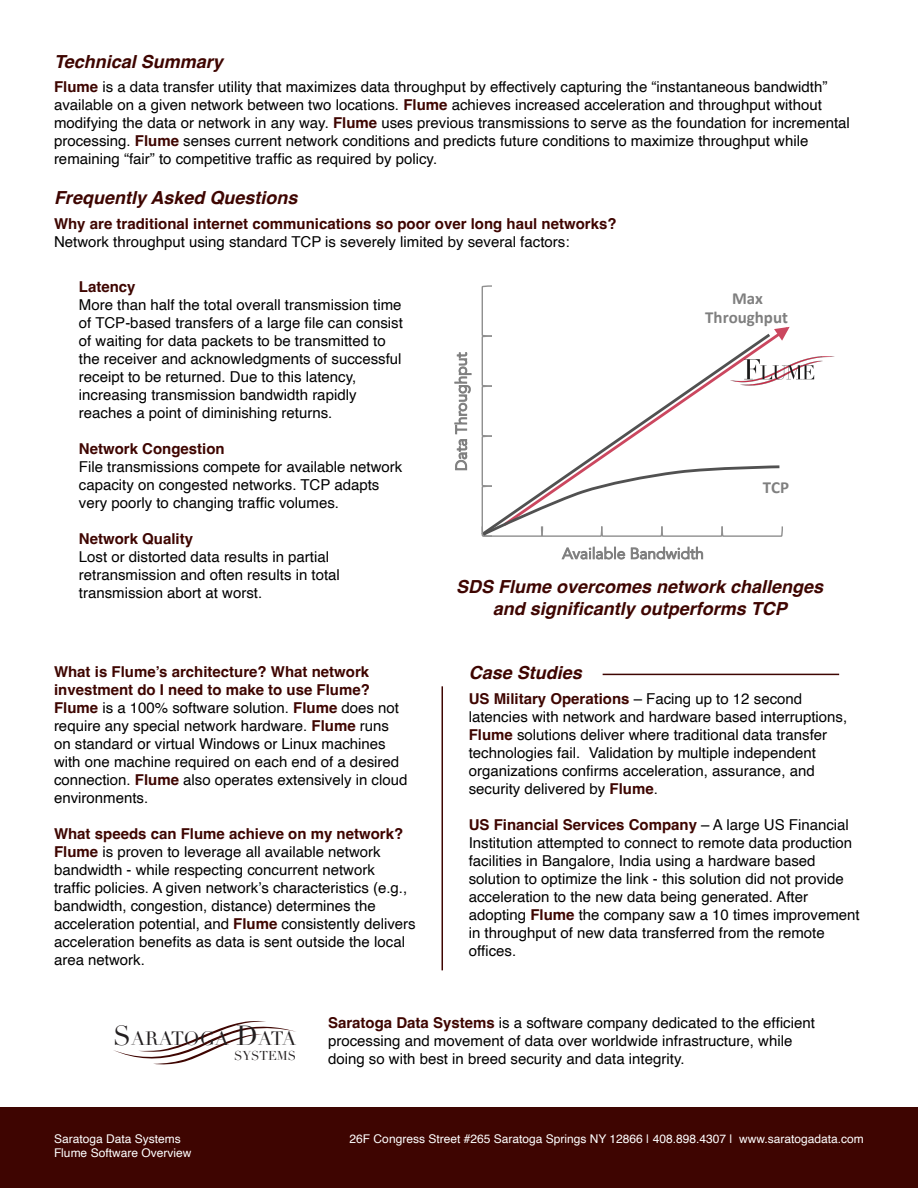
<style>
.page{position:relative;width:918px;height:1188px;background:#fff}
.page>*{position:absolute;margin:0;border:0;box-sizing:border-box;transform-origin:0 0}
.t1{font:18.9px "Didot";letter-spacing:-.005em;color:#231f20}
.bumper{font:italic 700 18px/21.6px "Helvetica";color:#3e0501;text-align:center}
.t2{font:700 16.95px/19.8px "Calibri";color:#7f7f7f;text-align:center}
.t3{font:15.45px "Avenir";color:#7f7f7f}
.t4{font:15px/18px "Helvetica";color:#000}
.t5{font:700 15px/18px "Helvetica";color:#3e0501}
.t6{font:12.6px "Didot";color:#231f20}
.t7{font:12px/14.4px "Helvetica";color:#fff}
.s1{font-weight:700;color:#3e0501}
.s2{font-size:27px}
</style>
<div class="page">
<svg style="left:481px;top:285px;width:309px;height:252px"></svg>
<img style="left:730px;top:357px;width:97px;height:29px">
<hr style="left:442px;top:686px;width:1px;height:284px;background:#3e0501">
<hr style="left:603px;top:674px;width:236px;height:1px;background:#3e0501">
<svg style="left:113px;top:1021px;width:183px;height:44px"></svg>
<div style="left:0;top:1107px;width:918px;height:81px;background:#3e0501"></div>
<p class="bumper" style="left:54px;top:52px;width:170px">Technical Summary</p>
<p class="t4" style="left:54px;top:78px;width:797px"><span class="s1">Flume</span> is a data transfer utility that maximizes data throughput by effectively capturing the “instantaneous bandwidth” available on a given network between two locations. <span class="s1">Flume</span> achieves increased acceleration and throughput without modifying the data or network in any way. <span class="s1">Flume</span> uses previous transmissions to serve as the foundation for incremental processing. <span class="s1">Flume</span> senses current network conditions and predicts future conditions to maximize throughput while remaining “fair” to competitive traffic as required by policy.</p>
<p class="bumper" style="left:54px;top:189px;width:245px">Frequently Asked Questions</p>
<p class="t5" style="left:54px;top:216px;width:564px">Why are traditional internet communications so poor over long haul networks?</p>
<p class="t4" style="left:54px;top:233px;width:517px">Network throughput using standard TCP is severely limited by several factors:</p>
<p class="t5" style="left:79px;top:279px;width:58px">Latency</p>
<p class="t4" style="left:79px;top:296px;width:326px">More than half the total overall transmission time of TCP-based transfers of a large file can consist of waiting for data packets to be transmitted to the receiver and acknowledgments of successful receipt to be returned. Due to this latency, increasing transmission bandwidth rapidly reaches a point of diminishing returns.</p>
<p class="t5" style="left:79px;top:441px;width:147px">Network Congestion</p>
<p class="t4" style="left:79px;top:458px;width:325px">File transmissions compete for available network capacity on congested networks. TCP adapts very poorly to changing traffic volumes.</p>
<p class="t5" style="left:79px;top:531px;width:116px">Network Quality</p>
<p class="t4" style="left:79px;top:548px;width:262px">Lost or distorted data results in partial retransmission and often results in total transmission abort at worst.</p>
<p class="t2" style="left:705px;top:288px;width:84px">Max<br>Throughput</p>
<p class="t3" style="left:452px;top:471px;width:120px;rotate:-90deg">Data Throughput</p>
<p class="t2" style="left:763px;top:477px;width:28px">TCP</p>
<p class="t3" style="left:562px;top:544px;width:143px">Available Bandwidth</p>
<p class="bumper" style="left:456px;top:578px;width:369px">SDS Flume overcomes network challenges and significantly outperforms TCP</p>
<p class="t5" style="left:54px;top:664px;width:317px">What is Flume’s architecture? What network investment do I need to make to use Flume?</p>
<p class="t4" style="left:54px;top:699px;width:355px"><span class="s1">Flume</span> is a 100% software solution. <span class="s1">Flume</span> does not require any special network hardware. <span class="s1">Flume</span> runs on standard or virtual Windows or Linux machines with one machine required on each end of a desired connection. <span class="s1">Flume</span> also operates extensively in cloud environments.</p>
<p class="t5" style="left:54px;top:826px;width:351px">What speeds can Flume achieve on my network?</p>
<p class="t4" style="left:54px;top:843px;width:363px"><span class="s1">Flume</span> is proven to leverage all available network bandwidth - while respecting concurrent network<br>traffic policies. A given network’s characteristics (e.g., bandwidth, congestion, distance) determines the acceleration potential, and <span class="s1">Flume</span> consistently delivers acceleration benefits as data is sent outside the local area network.</p>
<p class="bumper" style="left:469px;top:664px;width:115px">Case Studies</p>
<p class="t4" style="left:469px;top:690px;width:380px"><span class="s1">US Military Operations</span> – Facing up to 12 second latencies with network and hardware based interruptions, <span class="s1">Flume</span> solutions deliver where traditional data transfer technologies fail. Validation by multiple independent organizations confirms acceleration, assurance, and security delivered by <span class="s1">Flume</span>.</p>
<p class="t4" style="left:469px;top:816px;width:392px"><span class="s1">US Financial Services Company</span> – A large US Financial Institution attempted to connect to remote data production facilities in Bangalore, India using a hardware based solution to optimize the link - this solution did not provide acceleration to the new data being generated. After adopting <span class="s1">Flume</span> the company saw a 10 times improvement in throughput of new data transferred from the remote offices.</p>
<p class="t1" style="left:113px;top:1027px;width:185px"><span class="s2">S</span>ARATOGA <span class="s2">D</span>ATA</p>
<p class="t6" style="left:234px;top:1048px;width:64px">SYSTEMS</p>
<p class="t4" style="left:328px;top:1014px;width:488px"><span class="s1">Saratoga Data Systems</span> is a software company dedicated to the efficient processing and movement of data over worldwide infrastructure, while doing so with best in breed security and data integrity.</p>
<p class="t7" style="left:54px;top:1132px;width:139px">Saratoga Data Systems<br>Flume Software Overview</p>
<p class="t7" style="left:350px;top:1132px;width:516px">26F Congress Street #265 Saratoga Springs NY 12866 | 408.898.4307 | www.saratogadata.com</p>
</div>
